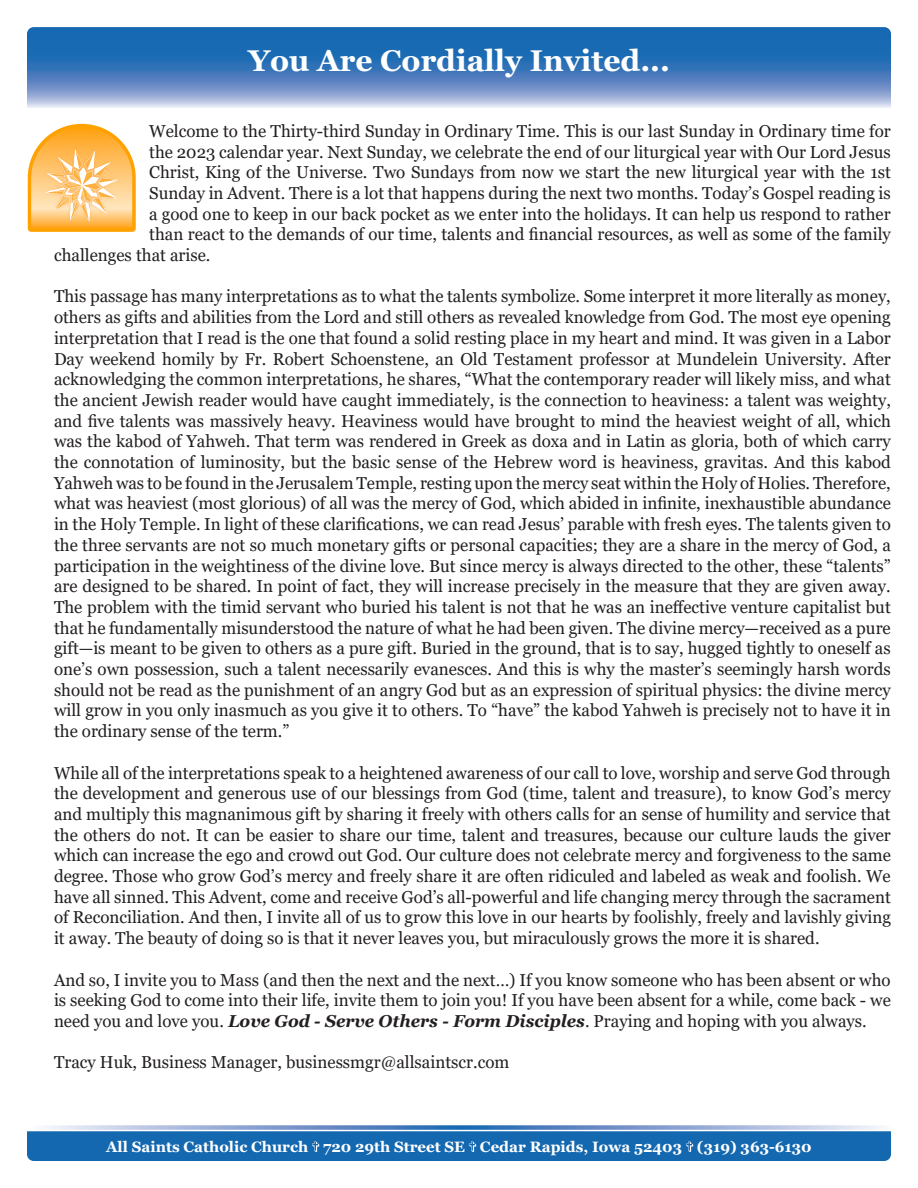
<style>
.page{position:relative;width:918px;height:1188px;background:#fff}
.page>*{position:absolute;margin:0;border:0;box-sizing:border-box;transform-origin:0 0}
.t1{font:700 30px "Georgia";color:#fff}
.t2{font:17.25px/20.7px "Georgia";color:#231f20;text-align:justify}
.t3{font:700 15px "Georgia";color:#fff}
.s1{font-weight:700;font-style:italic}
</style>
<div class="page">
<svg style="left:45px;top:1125px;width:836px;height:5px;background:#93add6"></svg>
<div style="left:27px;top:1131px;width:864px;height:30px;background:#1468b0"></div>
<svg style="left:27px;top:27px;width:864px;height:81px;background:#4c83c0"></svg>
<svg style="left:28px;top:124px;width:108px;height:108px;background:#fec877"></svg>
<p class="t1" style="left:248px;top:42px;width:423px">You Are Cordially Invited...</p>
<p class="t2" style="left:149px;top:121px;width:743px">Welcome to the Thirty-third Sunday in Ordinary Time. This is our last Sunday in Ordinary time for</p>
<p class="t2" style="left:149px;top:142px;width:743px">the 2023 calendar year. Next Sunday, we celebrate the end of our liturgical year with Our Lord Jesus</p>
<p class="t2" style="left:149px;top:162px;width:743px">Christ, King of the Universe. Two Sundays from now we start the new liturgical year with the 1st</p>
<p class="t2" style="left:149px;top:183px;width:743px">Sunday in Advent. There is a lot that happens during the next two months. Today’s Gospel reading is</p>
<p class="t2" style="left:149px;top:204px;width:743px">a good one to keep in our back pocket as we enter into the holidays. It can help us respond to rather</p>
<p class="t2" style="left:149px;top:224px;width:743px">than react to the demands of our time, talents and financial resources, as well as some of the family</p>
<p class="t2" style="left:54px;top:245px;width:158px">challenges that arise.</p>
<p class="t2" style="left:54px;top:287px;width:838px">This passage has many interpretations as to what the talents symbolize. Some interpret it more literally as money, others as gifts and abilities from the Lord and still others as revealed knowledge from God. The most eye opening interpretation that I read is the one that found a solid resting place in my heart and mind. It was given in a Labor Day weekend homily by Fr. Robert Schoenstene, an Old Testament professor at Mundelein University. After acknowledging the common interpretations, he shares, “What the contemporary reader will likely miss, and what the ancient Jewish reader would have caught immediately, is the connection to heaviness: a talent was weighty, and five talents was massively heavy. Heaviness would have brought to mind the heaviest weight of all, which was the kabod of Yahweh. That term was rendered in Greek as doxa and in Latin as gloria, both of which carry the connotation of luminosity, but the basic sense of the Hebrew word is heaviness, gravitas. And this kabod Yahweh was to be found in the Jerusalem Temple, resting upon the mercy seat within the Holy of Holies. Therefore, what was heaviest (most glorious) of all was the mercy of God, which abided in infinite, inexhaustible abundance in the Holy Temple. In light of these clarifications, we can read Jesus’ parable with fresh eyes. The talents given to the three servants are not so much monetary gifts or personal capacities; they are a share in the mercy of God, a participation in the weightiness of the divine love. But since mercy is always directed to the other, these “talents” are designed to be shared. In point of fact, they will increase precisely in the measure that they are given away.<br>The problem with the timid servant who buried his talent is not that he was an ineffective venture capitalist but that he fundamentally misunderstood the nature of what he had been given. The divine mercy—received as a pure gift—is meant to be given to others as a pure gift. Buried in the ground, that is to say, hugged tightly to oneself as one’s own possession, such a talent necessarily evanesces. And this is why the master’s seemingly harsh words should not be read as the punishment of an angry God but as an expression of spiritual physics: the divine mercy will grow in you only inasmuch as you give it to others. To “have” the kabod Yahweh is precisely not to have it in the ordinary sense of the term.”</p>
<p class="t2" style="left:54px;top:763px;width:839px">While all of the interpretations speak to a heightened awareness of our call to love, worship and serve God through the development and generous use of our blessings from God (time, talent and treasure), to know God’s mercy and multiply this magnanimous gift by sharing it freely with others calls for an sense of humility and service that the others do not. It can be easier to share our time, talent and treasures, because our culture lauds the giver which can increase the ego and crowd out God. Our culture does not celebrate mercy and forgiveness to the same degree. Those who grow God’s mercy and freely share it are often ridiculed and labeled as weak and foolish. We have all sinned. This Advent, come and receive God’s all-powerful and life changing mercy through the sacrament of Reconciliation. And then, I invite all of us to grow this love in our hearts by foolishly, freely and lavishly giving it away. The beauty of doing so is that it never leaves you, but miraculously grows the more it is shared.</p>
<p class="t2" style="left:54px;top:970px;width:838px">And so, I invite you to Mass (and then the next and the next…) If you know someone who has been absent or who is seeking God to come into their life, invite them to join you! If you have been absent for a while, come back - we need you and love you. <span class="s1">Love God - Serve Others - Form Disciples</span>. Praying and hoping with you always.</p>
<p class="t2" style="left:54px;top:1052px;width:457px">Tracy Huk, Business Manager, businessmgr@allsaintscr.com</p>
<p class="t3" style="left:106px;top:1137px;width:707px">All Saints Catholic Church 720 29th Street SE Cedar Rapids, Iowa 52403 (319) 363-6130</p>
</div>
